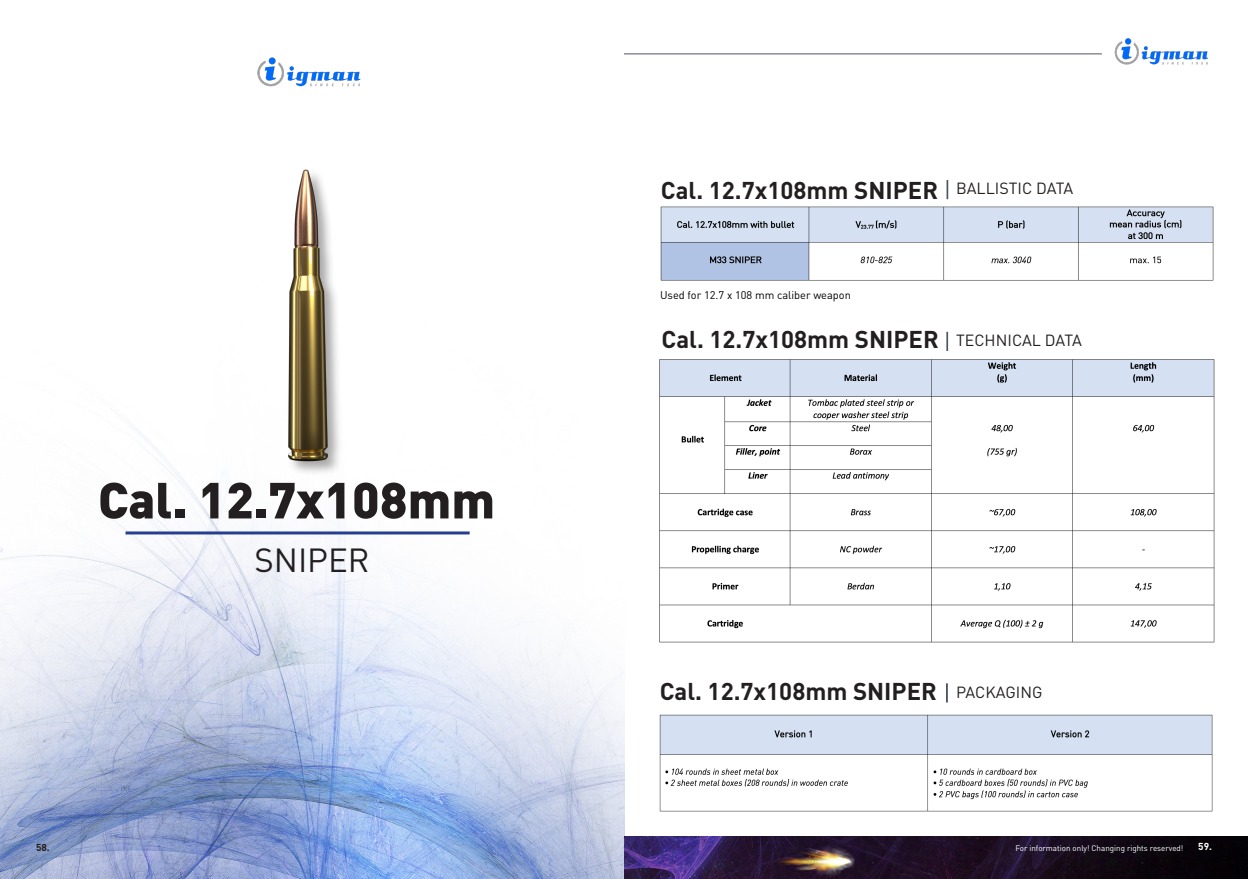
<style>
.page{position:relative;width:1248px;height:879px;background:#fff}
.page>*{position:absolute;margin:0;border:0;box-sizing:border-box;transform-origin:0 0}
.t1{font:900 50px "DIN Pro";color:#231f20}
.t2{font:33px "DIN Pro";color:#231f20}
.t3{font:700 24px "DIN Pro";color:#231f20}
.t4{font:16px "DIN Pro";color:#231f20}
.t5{font:11px "DIN Pro";color:#000}
.t6{font:700 10px "DIN Pro";color:#231f20}
.t7{font:700 10px "DIN Pro";color:#fff}
.t8{font:8px "DIN Pro";color:#fff}
</style>
<div class="page">
<img style="left:0;top:428px;width:624px;height:451px">
<img style="left:624px;top:836px;width:623px;height:43px">
<img style="left:768px;top:845px;width:88px;height:33px">
<img style="left:257px;top:57px;width:104px;height:30px">
<img style="left:266px;top:169px;width:105px;height:309px">
<img style="left:659px;top:359px;width:556px;height:284px">
<img style="left:659px;top:714px;width:554px;height:98px">
<img style="left:660px;top:206px;width:554px;height:75px">
<svg style="left:946px;top:180px;width:2px;height:19px"></svg>
<svg style="left:946px;top:683px;width:1px;height:19px"></svg>
<svg style="left:946px;top:332px;width:2px;height:19px"></svg>
<img style="left:1114px;top:38px;width:95px;height:27px">
<hr style="left:624px;top:53px;width:477px;height:1px;background:#505463">
<hr style="left:125px;top:531px;width:344px;height:3px;background:#253f8e">
<p class="t1" style="left:98px;top:457px;width:398px">Cal. 12.7x108mm</p>
<p class="t2" style="left:254px;top:534px;width:117px">SNIPER</p>
<p class="t3" style="left:661px;top:170px;width:279px">Cal. 12.7x108mm SNIPER</p>
<p class="t4" style="left:956px;top:176px;width:119px">BALLISTIC DATA</p>
<p class="t5" style="left:660px;top:286px;width:192px">Used for 12.7 x 108 mm caliber weapon</p>
<p class="t3" style="left:661px;top:319px;width:279px">Cal. 12.7x108mm SNIPER</p>
<p class="t4" style="left:955px;top:328px;width:127px">TECHNICAL DATA</p>
<p class="t3" style="left:659px;top:672px;width:279px">Cal. 12.7x108mm SNIPER</p>
<p class="t4" style="left:956px;top:680px;width:88px">PACKAGING</p>
<p class="t6" style="left:36px;top:838px;width:15px">58.</p>
<p class="t8" style="left:1015px;top:842px;width:169px">For information only! Changing rights reserved!</p>
<p class="t7" style="left:1198px;top:838px;width:15px">59.</p>
</div>
